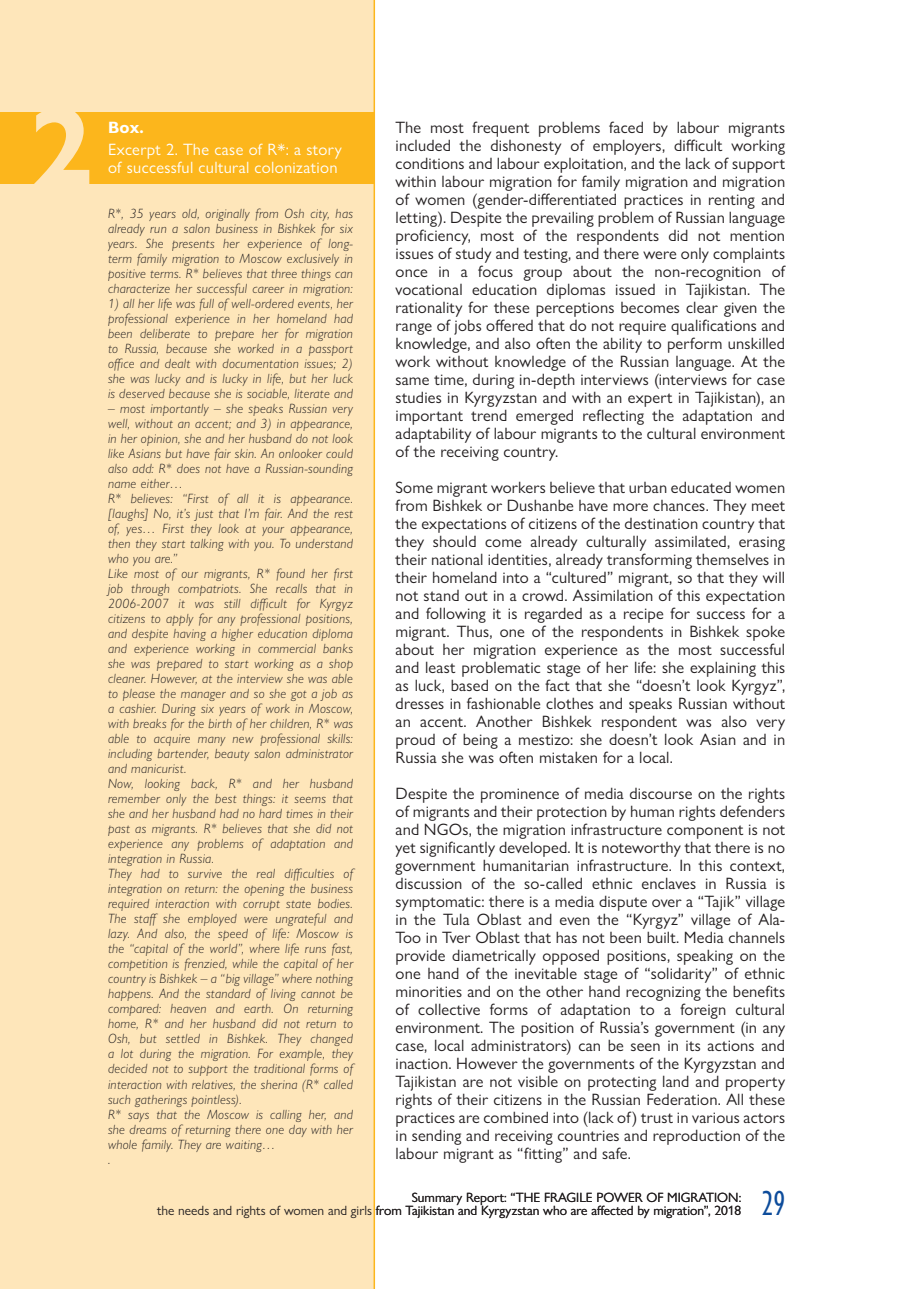
<style>
.page{position:relative;width:906px;height:1289px;background:#fff}
.page>*{position:absolute;margin:0;border:0;box-sizing:border-box;transform-origin:0 0}
.t1{font:condensed 36px "Gill Sans Nova";color:#0d4c9b}
.t2{font:16.5px/18px "Gill Sans Nova";letter-spacing:.01em;color:#231f20;text-align:justify}
.t3{font:16.5px/18px "Gill Sans Nova";letter-spacing:.02em;color:#fff}
.t4{font:700 16.5px "Gill Sans Nova";color:#fff}
.t5{font:italic 300 13.5px/15px "Gill Sans Nova";letter-spacing:.02em;color:#231f20;text-align:justify}
.t6{font:13.5px/13.5px "Gill Sans Nova";color:#231f20;text-align:right}
</style>
<div class="page">
<div style="left:0;top:0;width:374px;height:1288px;background:#fee6ba"></div>
<div style="left:0;top:112px;width:374px;height:72px;background:#fcb61c"></div>
<svg style="left:34px;top:112px;width:55px;height:72px"></svg>
<hr style="left:373px;top:0;width:2px;height:1288px;background:#fcb61c">
<p class="t4" style="left:108px;top:117px;width:37px">Box.</p>
<p class="t3" style="left:108px;top:140px;width:235px">Excerpt 2. The case of R*: a story of successful cultural colonization</p>
<p class="t5" style="left:108px;top:206px;width:246px">R*, 35 years old, originally from Osh city, has already run a salon business in Bishkek for six years. She presents her experience of long&shy;term family migration to Moscow exclusively in positive terms. R* believes that three things can characterize her successful career in migration:</p>
<p class="t5" style="left:108px;top:296px;width:246px">1) all her life was full of well-ordered events, her professional experience in her homeland had been deliberate to prepare her for migration to Russia, because she worked in a passport office and dealt with documentation issues; 2) she was lucky and is lucky in life, but her luck is deserved because she is sociable, literate and</p>
<p class="t5" style="left:108px;top:401px;width:246px;text-align:left">– most importantly – she speaks Russian very well, without an accent; and 3) in appearance, in her opinion, she and her husband do not look like Asians but have fair skin. An onlooker could also add: R* does not have a Russian-sounding name either…<br>R* believes: “First of all it is appearance. [laughs] No, it’s just that I’m fair. And the rest of, yes… First they look at your appearance, then they start talking with you. To understand who you are.”<br>Like most of our migrants, R* found her first job through compatriots. She recalls that in 2006-2007 it was still difficult for Kyrgyz citizens to apply for any professional positions, and despite having a higher education diploma and experience working in commercial banks she was prepared to start working as a shop cleaner. However, at the interview she was able to please the manager and so she got a job as a cashier. During six years of work in Moscow, with breaks for the birth of her children, R* was able to acquire many new professional skills: including bartender, beauty salon administrator and manicurist.<br>Now, looking back, R* and her husband remember only the best things: it seems that she and her husband had no hard times in their past as migrants. R* believes that she did not experience any problems of adaptation and integration in Russia.<br>They had to survive the real difficulties of integration on return: the opening the business required interaction with corrupt state bodies.<br>The staff she employed were ungrateful and lazy. And also, the speed of life: Moscow is the “capital of the world”, where life runs fast, competition is frenzied, while the capital of her country is Bishkek – a “big village” where nothing happens. And the standard of living cannot be compared: heaven and earth. On returning home, R* and her husband did not return to Osh, but settled in Bishkek. They changed a lot during the migration. For example, they decided not to support the traditional forms of interaction with relatives, the sherina (R* called such gatherings pointless).<br>R* says that the Moscow is calling her, and she dreams of returning there one day with her whole family. They are waiting…</p>
<p class="t2" style="left:395px;top:118px;width:391px">The most frequent problems faced by labour migrants included the dishonesty of employers, difficult working conditions and labour exploitation, and the lack of support within labour migration for family migration and migration of women (gender-differentiated practices in renting and letting). Despite the prevailing problem of Russian language proficiency, most of the respondents did not mention issues of study and testing, and there were only complaints once in a focus group about the non-recognition of vocational education diplomas issued in Tajikistan. The rationality for these perceptions becomes clear given the range of jobs offered that do not require qualifications and knowledge, and also often the ability to perform unskilled work without knowledge of the Russian language. At the same time, during in-depth interviews (interviews for case studies in Kyrgyzstan and with an expert in Tajikistan), an important trend emerged reflecting the adaptation and adaptability of labour migrants to the cultural environment of the receiving country.</p>
<p class="t2" style="left:395px;top:478px;width:391px">Some migrant workers believe that urban educated women from Bishkek or Dushanbe have more chances. They meet the expectations of citizens of the destination country that they should come already culturally assimilated, erasing their national identities, already transforming themselves in their homeland into a “cultured” migrant, so that they will not stand out in a crowd. Assimilation of this expectation and following it is regarded as a recipe for success for a migrant. Thus, one of the respondents in Bishkek spoke about her migration experience as the most successful and least problematic stage of her life: she explaining this as luck, based on the fact that she “doesn’t look Kyrgyz”, dresses in fashionable clothes and speaks Russian without an accent. Another Bishkek respondent was also very proud of being a mestizo: she doesn’t look Asian and in Russia she was often mistaken for a local.</p>
<p class="t2" style="left:395px;top:784px;width:391px">Despite the prominence of media discourse on the rights of migrants and their protection by human rights defenders and NGOs, the migration infrastructure component is not yet significantly developed. It is noteworthy that there is no government humanitarian infrastructure. In this context, discussion of the so-called ethnic enclaves in Russia is symptomatic: there is a media dispute over a “Tajik” village in the Tula Oblast and even the “Kyrgyz” village of Ala-Too in Tver Oblast that has not been built. Media channels provide diametrically opposed positions, speaking on the one hand of the inevitable stage of “solidarity” of ethnic minorities and on the other hand recognizing the benefits of collective forms of adaptation to a foreign cultural environment. The position of Russia’s government (in any case, local administrators) can be seen in its actions and inaction. However the governments of the Kyrgyzstan and Tajikistan are not visible on protecting land and property rights of their citizens in the Russian Federation. All these practices are combined into (lack of) trust in various actors in sending and receiving countries and reproduction of the labour migrant as “fitting” and safe.</p>
<p class="t6" style="left:157px;top:1189px;width:586px">Summary Report: “THE FRAGILE POWER OF MIGRATION:<br>the needs and rights of women and girls from Tajikistan and Kyrgyzstan who are affected by migration”, 2018</p>
<p class="t6" style="left:597px;top:1203px;width:5px">f</p>
<h1 class="t1" style="left:761px;top:1180px;width:25px">29</h1>
</div>
